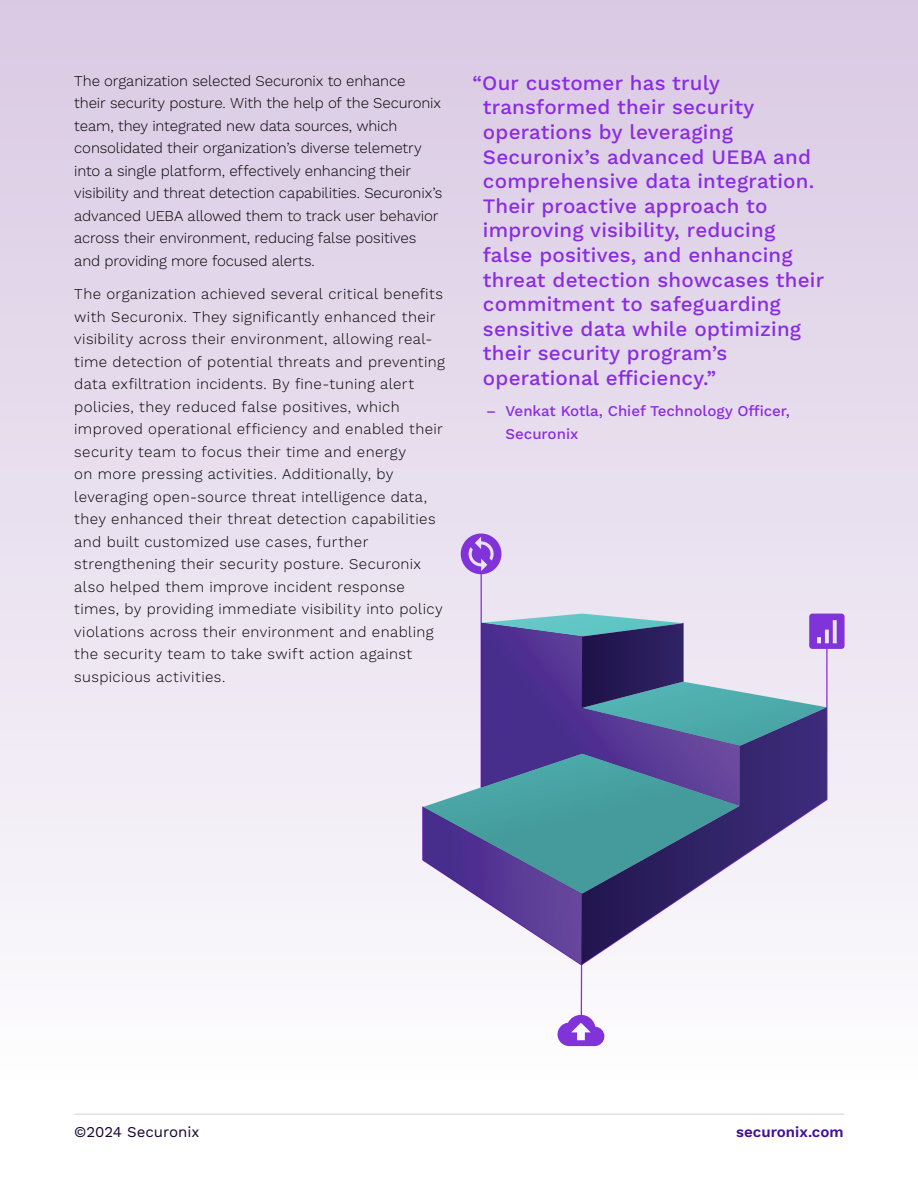
<style>
.page{position:relative;width:918px;height:1188px;background:#fff}
.page>*{position:absolute;margin:0;border:0;box-sizing:border-box;transform-origin:0 0}
.t1{font:500 20.55px/24.6px "Work Sans";letter-spacing:.01em;color:#8a2be2}
.t2{font:300 15px/22.5px "Work Sans";letter-spacing:.02em;color:#000}
.t3{font:300 15px/22.5px "Work Sans";letter-spacing:-.01em;color:#000}
.t4{font:500 15px/22.5px "Work Sans";color:#8a2be2}
.t5{font:15px "Work Sans";color:#160334}
.t6{font:600 15px "Work Sans";color:#420f97}
</style>
<div class="page">
<div style="left:0;top:0;width:918px;height:1114px;background:linear-gradient(to bottom,#d9c9e3,#fdfdfe)"></div>
<hr style="left:74px;top:1114px;width:771px;height:1px;background:#d1d3d4">
<svg style="left:422px;top:571px;width:406px;height:453px"></svg>
<svg style="left:740px;top:682px;width:87px;height:25px;background:#bdd4de"></svg>
<svg style="left:481px;top:614px;width:202px;height:9px;background:#a4d4da"></svg>
<svg style="left:558px;top:1015px;width:46px;height:31px"></svg>
<svg style="left:809px;top:614px;width:36px;height:35px"></svg>
<svg style="left:461px;top:534px;width:40px;height:40px;background:#a36ce0"></svg>
<svg style="left:423px;top:707px;width:404px;height:258px"></svg>
<svg style="left:481px;top:623px;width:259px;height:183px;background:#566298"></svg>
<svg style="left:423px;top:807px;width:159px;height:158px"></svg>
<p class="t3" style="left:74px;top:70px;width:370px">The organization selected Securonix to enhance<br>their security posture. With the help of the Securonix team, they integrated new data sources, which consolidated their organization’s diverse telemetry into a single platform, effectively enhancing their visibility and threat detection capabilities. Securonix’s advanced UEBA allowed them to track user behavior across their environment, reducing false positives and providing more focused alerts.</p>
<p class="t2" style="left:74px;top:284px;width:372px">The organization achieved several critical benefits with Securonix. They significantly enhanced their visibility across their environment, allowing real&shy;time detection of potential threats and preventing data exfiltration incidents. By fine-tuning alert policies, they reduced false positives, which improved operational efficiency and enabled their security team to focus their time and energy<br>on more pressing activities. Additionally, by leveraging open-source threat intelligence data, they enhanced their threat detection capabilities and built customized use cases, further strengthening their security posture. Securonix also helped them improve incident response times, by providing immediate visibility into policy violations across their environment and enabling the security team to take swift action against suspicious activities.</p>
<p class="t1" style="left:483px;top:71px;width:343px;text-indent:-10px">“Our customer has truly transformed their security operations by leveraging<br>Securonix’s advanced UEBA and comprehensive data integration.<br>Their proactive approach to improving visibility, reducing false positives, and enhancing threat detection showcases their commitment to safeguarding sensitive data while optimizing their security program’s operational efficiency.”</p>
<p class="t4" style="left:506px;top:401px;width:286px;text-indent:-20px">– Venkat Kotla, Chief Technology Officer,<br>Securonix</p>
<p class="t5" style="left:74px;top:1123px;width:127px">©2024 Securonix</p>
<p class="t6" style="left:736px;top:1123px;width:109px">securonix.com</p>
</div>
